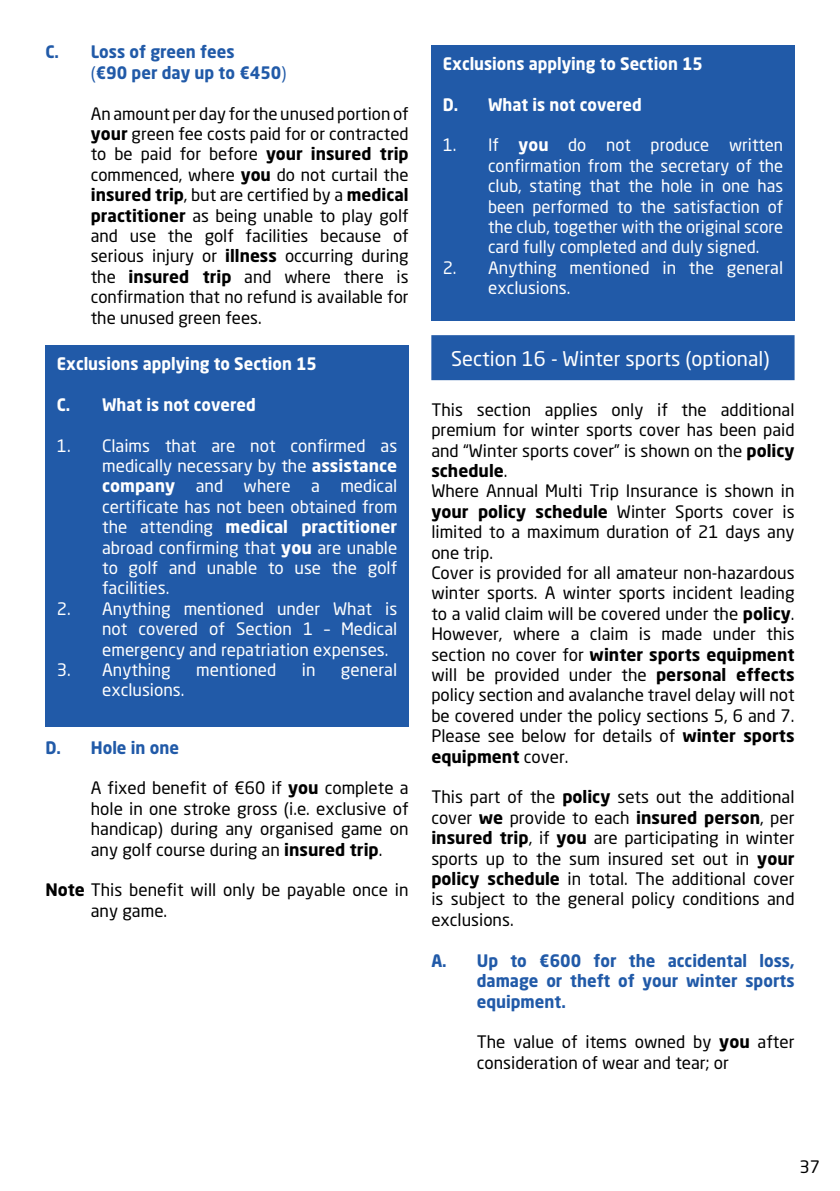
<style>
.page{position:relative;width:840px;height:1191px;background:#fff}
.page>*{position:absolute;margin:0;border:0;box-sizing:border-box;transform-origin:0 0}
.t1{font:20px "Neo Sans W1 G";color:#fff}
.t2{font:17px/20.4px "Neo Sans W1 G";color:#000;text-align:justify}
.t3{font:17px/20.4px "Neo Sans W1 G";color:#fff;text-align:justify}
.t4{font:700 17px/20.4px "Neo Sans W1 G";color:#215aa8;scale:.96 1}
.t5{font:700 17px "Neo Sans W1 G";color:#fff;scale:.95 1}
.s1{font-weight:400}
.s2{font-weight:700}
</style>
<div class="page">
<div style="left:45px;top:345px;width:363px;height:382px;background:#215aa8"></div>
<div style="left:431px;top:45px;width:363px;height:276px;background:#215aa8"></div>
<div style="left:431px;top:335px;width:363px;height:45px;background:#215aa8"></div>
<p class="t4" style="left:91px;top:42px;width:205px;text-indent:-45px">C. Loss of green fees<br><span class="s1">(</span>€90 per day up to €450<span class="s1">)</span></p>
<p class="t2" style="left:91px;top:103px;width:319px">An amount per day for the unused portion of <span class="s2">your</span> green fee costs paid for or contracted to be paid for before <span class="s2">your insured trip </span>commenced, where <span class="s2">you</span> do not curtail the <span class="s2">insured trip</span>, but are certified by a <span class="s2">medical practitioner</span> as being unable to play golf and use the golf facilities because of serious injury or <span class="s2">illness</span> occurring during the <span class="s2">insured trip</span> and where there is confirmation that no refund is available for the unused green fees.</p>
<p class="t5" style="left:57px;top:353px;width:275px">Exclusions applying to Section 15</p>
<p class="t5" style="left:57px;top:393px;width:211px">C. What is not covered</p>
<p class="t3" style="left:102px;top:435px;width:296px;text-indent:-45px">1. Claims that are not confirmed as medically necessary by the <span class="s2">assistance company</span> and where a medical certificate has not been obtained from the attending <span class="s2">medical practitioner </span>abroad confirming that <span class="s2">you</span> are unable to golf and unable to use the golf facilities.</p>
<p class="t3" style="left:102px;top:598px;width:296px;text-indent:-45px">2. Anything mentioned under What is not covered of Section 1 – Medical emergency and repatriation expenses.</p>
<p class="t3" style="left:57px;top:659px;width:115px">3. Anything</p>
<p class="t3" style="left:196px;top:659px;width:82px">mentioned</p>
<p class="t3" style="left:302px;top:659px;width:15px">in</p>
<p class="t3" style="left:341px;top:659px;width:58px">general</p>
<p class="t3" style="left:102px;top:680px;width:84px">exclusions.</p>
<p class="t4" style="left:45px;top:736px;width:141px">D. Hole in one</p>
<p class="t2" style="left:91px;top:777px;width:319px">A fixed benefit of €60 if <span class="s2">you</span> complete a hole in one stroke gross (i.e. exclusive of handicap) during any organised game on any golf course during an <span class="s2">insured trip</span>.</p>
<p class="t2" style="left:91px;top:879px;width:319px;text-indent:-45px"><span class="s2">Note</span> This benefit will only be payable once in any game.</p>
<p class="t5" style="left:442px;top:52px;width:275px">Exclusions applying to Section 15</p>
<p class="t5" style="left:442px;top:93px;width:211px">D. What is not covered</p>
<p class="t3" style="left:488px;top:135px;width:296px;text-indent:-45px">1. If <span class="s2">you</span> do not produce written confirmation from the secretary of the club, stating that the hole in one has been performed to the satisfaction of the club, together with the original score card fully completed and duly signed.</p>
<p class="t3" style="left:488px;top:257px;width:296px;text-indent:-45px">2. Anything mentioned in the general exclusions.</p>
<p class="t1" style="left:451px;top:346px;width:319px">Section 16 - Winter sports (optional)</p>
<p class="t2" style="left:431px;top:399px;width:364px;text-align:left">This section applies only if the additional premium for winter sports cover has been paid and “Winter sports cover” is shown on the <span class="s2">policy schedule</span>.<br>Where Annual Multi Trip Insurance is shown in <span class="s2">your policy schedule</span> Winter Sports cover is limited to a maximum duration of 21 days any one trip.<br>Cover is provided for all amateur non-hazardous winter sports. A winter sports incident leading to a valid claim will be covered under the <span class="s2">policy</span>.<br>However, where a claim is made under this section no cover for <span class="s2">winter sports equipment </span>will be provided under the <span class="s2">personal effects </span>policy section and avalanche travel delay will not be covered under the policy sections 5, 6 and 7.<br>Please see below for details of <span class="s2">winter sports equipment</span> cover.</p>
<p class="t2" style="left:431px;top:786px;width:364px">This part of the <span class="s2">policy</span> sets out the additional cover <span class="s2">we</span> provide to each <span class="s2">insured person</span>, per <span class="s2">insured trip</span>, if <span class="s2">you</span> are participating in winter sports up to the sum insured set out in <span class="s2">your policy schedule</span> in total. The additional cover is subject to the general policy conditions and exclusions.</p>
<p class="t4" style="left:476px;top:949px;width:332px;text-align:justify;text-indent:-45px">A. Up to €600 for the accidental loss, damage or theft of your winter sports equipment.</p>
<p class="t2" style="left:476px;top:1031px;width:319px">The value of items owned by <span class="s2">you</span> after consideration of wear and tear; or</p>
<p class="t2" style="left:799px;top:1156px;width:22px">37</p>
</div>
